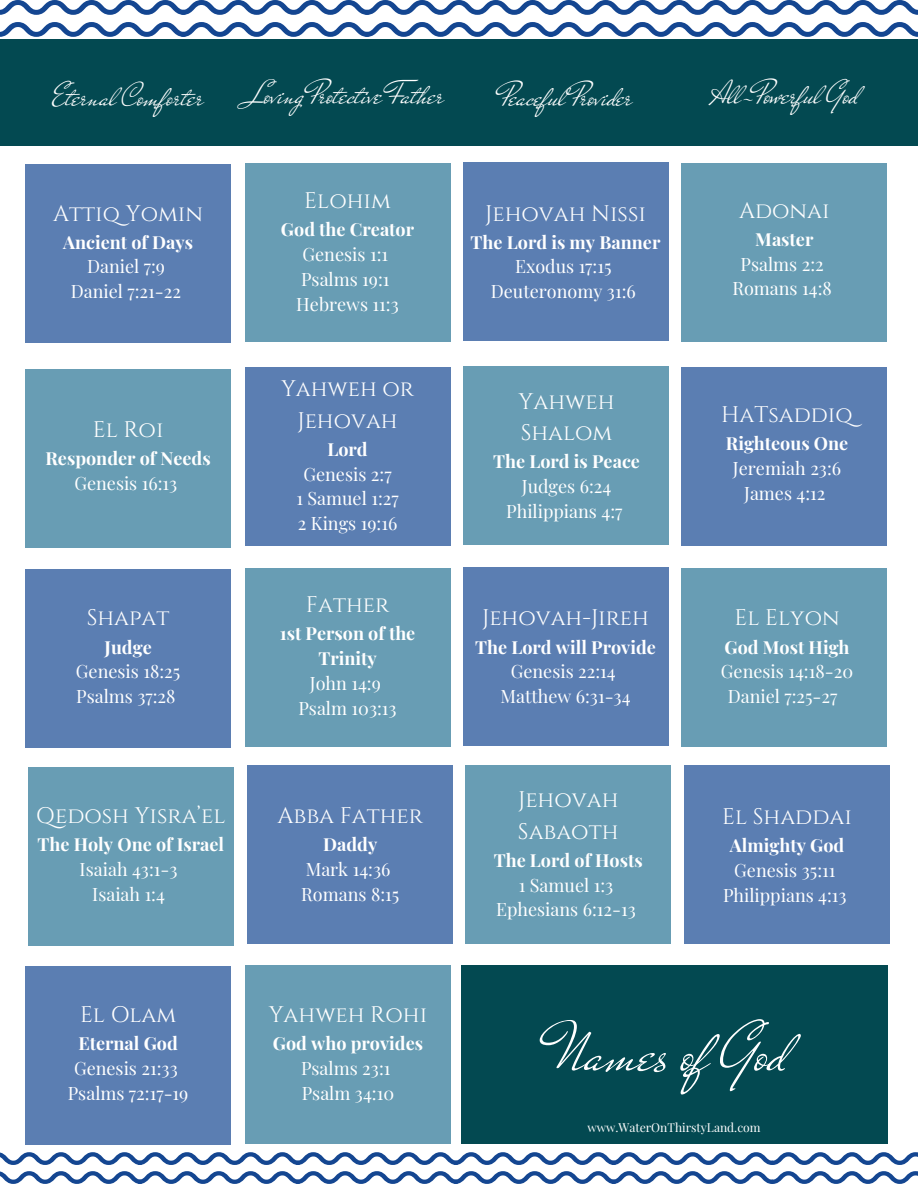
<style>
.page{position:relative;width:918px;height:1188px;background:#fff}
.page>*{position:absolute;margin:0;border:0;box-sizing:border-box;transform-origin:0 0}
.t1{font:68.7px "Mr De Haviland";color:#fff}
.t2{font:33px "Mr De Haviland";color:#fff}
.t3{font:22.5px "Cinzel";color:#fff}
.t4{font:18px "Playfair Display";color:#fff}
.t5{font:700 18px/24.8px "Playfair Display";color:#fff;text-align:center}
.t6{font:12.15px "Playfair Display";color:#fff}
</style>
<div class="page">
<div style="left:682px;top:163px;width:205px;height:179px;background:#689db4"></div>
<div style="left:463px;top:163px;width:205px;height:178px;background:#5b7eb2"></div>
<div style="left:245px;top:163px;width:205px;height:179px;background:#689db4"></div>
<div style="left:25px;top:165px;width:206px;height:178px;background:#5b7eb2"></div>
<div style="left:245px;top:965px;width:205px;height:179px;background:#689db4"></div>
<div style="left:25px;top:966px;width:206px;height:179px;background:#5b7eb2"></div>
<div style="left:682px;top:568px;width:205px;height:179px;background:#689db4"></div>
<div style="left:463px;top:567px;width:205px;height:179px;background:#5b7eb2"></div>
<div style="left:245px;top:568px;width:205px;height:179px;background:#689db4"></div>
<div style="left:25px;top:569px;width:206px;height:179px;background:#5b7eb2"></div>
<div style="left:684px;top:766px;width:206px;height:178px;background:#5b7eb2"></div>
<div style="left:465px;top:765px;width:206px;height:178px;background:#689db4"></div>
<div style="left:247px;top:766px;width:206px;height:178px;background:#5b7eb2"></div>
<div style="left:28px;top:767px;width:206px;height:179px;background:#689db4"></div>
<div style="left:682px;top:367px;width:205px;height:179px;background:#5b7eb2"></div>
<div style="left:463px;top:367px;width:205px;height:178px;background:#689db4"></div>
<div style="left:245px;top:367px;width:205px;height:179px;background:#5b7eb2"></div>
<div style="left:25px;top:369px;width:206px;height:178px;background:#689db4"></div>
<svg style="left:0;top:22px;width:918px;height:15px"></svg>
<svg style="left:0;top:0;width:918px;height:15px"></svg>
<div style="left:0;top:39px;width:918px;height:106px;background:#034951"></div>
<div style="left:461px;top:965px;width:427px;height:179px;background:#034951"></div>
<svg style="left:0;top:1171px;width:918px;height:13px"></svg>
<svg style="left:0;top:1152px;width:918px;height:13px"></svg>
<p class="t2" style="left:53px;top:77px;width:152px">Eternal Comforter</p>
<p class="t2" style="left:247px;top:75px;width:198px">Loving Protective Father</p>
<p class="t2" style="left:501px;top:77px;width:133px">Peaceful Provider</p>
<p class="t2" style="left:711px;top:75px;width:149px">Al -Powerful God</p>
<p class="t3" style="left:53px;top:199px;width:151px">Attiq Yomin</p>
<p class="t5" style="left:63px;top:229px;width:131px">Ancient of Days</p>
<p class="t4" style="left:87px;top:254px;width:79px">Daniel 7:9</p>
<p class="t4" style="left:71px;top:279px;width:112px">Daniel 7:21-22</p>
<p class="t3" style="left:93px;top:415px;width:72px">El Roi</p>
<p class="t5" style="left:46px;top:445px;width:167px">Responder of Needs</p>
<p class="t4" style="left:74px;top:471px;width:104px">Genesis 16:13</p>
<p class="t3" style="left:87px;top:604px;width:84px">Shapat</p>
<p class="t5" style="left:105px;top:634px;width:49px">Judge</p>
<p class="t4" style="left:76px;top:659px;width:106px">Genesis 18:25</p>
<p class="t4" style="left:76px;top:684px;width:101px">Psalms 37:28</p>
<p class="t3" style="left:36px;top:801px;width:191px">Qedosh Yisra’el</p>
<p class="t5" style="left:38px;top:831px;width:188px">The Holy One of Israel</p>
<p class="t4" style="left:80px;top:856px;width:99px">Isaiah 43:1-3</p>
<p class="t4" style="left:92px;top:881px;width:74px">Isaiah 1:4</p>
<p class="t3" style="left:80px;top:1000px;width:98px">El Olam</p>
<p class="t5" style="left:78px;top:1031px;width:101px">Eternal God</p>
<p class="t4" style="left:74px;top:1056px;width:105px">Genesis 21:33</p>
<p class="t4" style="left:68px;top:1080px;width:122px">Psalms 72:17-19</p>
<p class="t3" style="left:304px;top:186px;width:88px">Elohim</p>
<p class="t5" style="left:281px;top:217px;width:135px">God the Creator</p>
<p class="t4" style="left:303px;top:242px;width:87px">Genesis 1:1</p>
<p class="t4" style="left:301px;top:266px;width:90px">Psalms 19:1</p>
<p class="t4" style="left:296px;top:291px;width:104px">Hebrews 11:3</p>
<p class="t3" style="left:281px;top:374px;width:135px">Yahweh or</p>
<p class="t3" style="left:297px;top:406px;width:102px">Jehovah</p>
<p class="t5" style="left:327px;top:436px;width:42px">Lord</p>
<p class="t4" style="left:303px;top:461px;width:90px">Genesis 2:7</p>
<p class="t4" style="left:296px;top:486px;width:104px">1 Samuel 1:27</p>
<p class="t4" style="left:298px;top:511px;width:101px">2 Kings 19:16</p>
<p class="t3" style="left:306px;top:590px;width:85px">Father</p>
<p class="t5" style="left:280px;top:621px;width:137px">1st Person of the<br>Trinity</p>
<p class="t4" style="left:310px;top:670px;width:73px">John 14:9</p>
<p class="t4" style="left:298px;top:695px;width:100px">Psalm 103:13</p>
<p class="t3" style="left:278px;top:801px;width:147px">Abba Father</p>
<p class="t5" style="left:323px;top:831px;width:56px">Daddy</p>
<p class="t4" style="left:306px;top:856px;width:86px">Mark 14:36</p>
<p class="t4" style="left:301px;top:881px;width:100px">Romans 8:15</p>
<p class="t3" style="left:269px;top:1000px;width:160px">Yahweh Rohi</p>
<p class="t5" style="left:273px;top:1031px;width:152px">God who provides</p>
<p class="t4" style="left:301px;top:1056px;width:91px">Psalms 23:1</p>
<p class="t4" style="left:302px;top:1080px;width:94px">Psalm 34:10</p>
<p class="t3" style="left:485px;top:199px;width:162px">Jehovah Nissi</p>
<p class="t5" style="left:471px;top:229px;width:191px">The Lord is my Banner</p>
<p class="t4" style="left:515px;top:254px;width:98px">Exodus 17:15</p>
<p class="t4" style="left:491px;top:279px;width:146px">Deuteronomy 31:6</p>
<p class="t3" style="left:519px;top:387px;width:97px">Yahweh</p>
<p class="t3" style="left:521px;top:418px;width:93px">Shalom</p>
<p class="t5" style="left:493px;top:448px;width:148px">The Lord is Peace</p>
<p class="t4" style="left:522px;top:474px;width:91px">Judges 6:24</p>
<p class="t4" style="left:506px;top:498px;width:118px">Philippians 4:7</p>
<p class="t3" style="left:482px;top:604px;width:168px">Jehovah-Jireh</p>
<p class="t5" style="left:475px;top:634px;width:182px">The Lord will Provide</p>
<p class="t4" style="left:511px;top:659px;width:107px">Genesis 22:14</p>
<p class="t4" style="left:500px;top:684px;width:132px">Matthew 6:31-34</p>
<p class="t3" style="left:518px;top:785px;width:102px">Jehovah</p>
<p class="t3" style="left:518px;top:817px;width:102px">Sabaoth</p>
<p class="t5" style="left:494px;top:847px;width:151px">The Lord of Hosts</p>
<p class="t4" style="left:519px;top:872px;width:96px">1 Samuel 1:3</p>
<p class="t4" style="left:496px;top:897px;width:141px">Ephesians 6:12-13</p>
<p class="t3" style="left:739px;top:196px;width:92px">Adonai</p>
<p class="t5" style="left:755px;top:226px;width:60px">Master</p>
<p class="t4" style="left:741px;top:251px;width:85px">Psalms 2:2</p>
<p class="t4" style="left:732px;top:276px;width:101px">Romans 14:8</p>
<p class="t3" style="left:721px;top:400px;width:133px">HaTsaddiq</p>
<p class="t5" style="left:726px;top:430px;width:124px">Righteous One</p>
<p class="t4" style="left:733px;top:455px;width:110px">Jeremiah 23:6</p>
<p class="t4" style="left:744px;top:480px;width:83px">James 4:12</p>
<p class="t3" style="left:735px;top:604px;width:107px">El Elyon</p>
<p class="t5" style="left:725px;top:634px;width:127px">God Most High</p>
<p class="t4" style="left:721px;top:659px;width:134px">Genesis 14:18-20</p>
<p class="t4" style="left:728px;top:684px;width:111px">Daniel 7:25-27</p>
<p class="t3" style="left:722px;top:802px;width:131px">El Shaddai</p>
<p class="t5" style="left:730px;top:832px;width:116px">Almighty God</p>
<p class="t4" style="left:734px;top:857px;width:103px">Genesis 35:11</p>
<p class="t4" style="left:723px;top:882px;width:125px">Philippians 4:13</p>
<p class="t1" style="left:549px;top:1009px;width:240px">Names of God</p>
<p class="t6" style="left:587px;top:1119px;width:175px">www.WaterOnThirstyLand.com</p>
</div>
